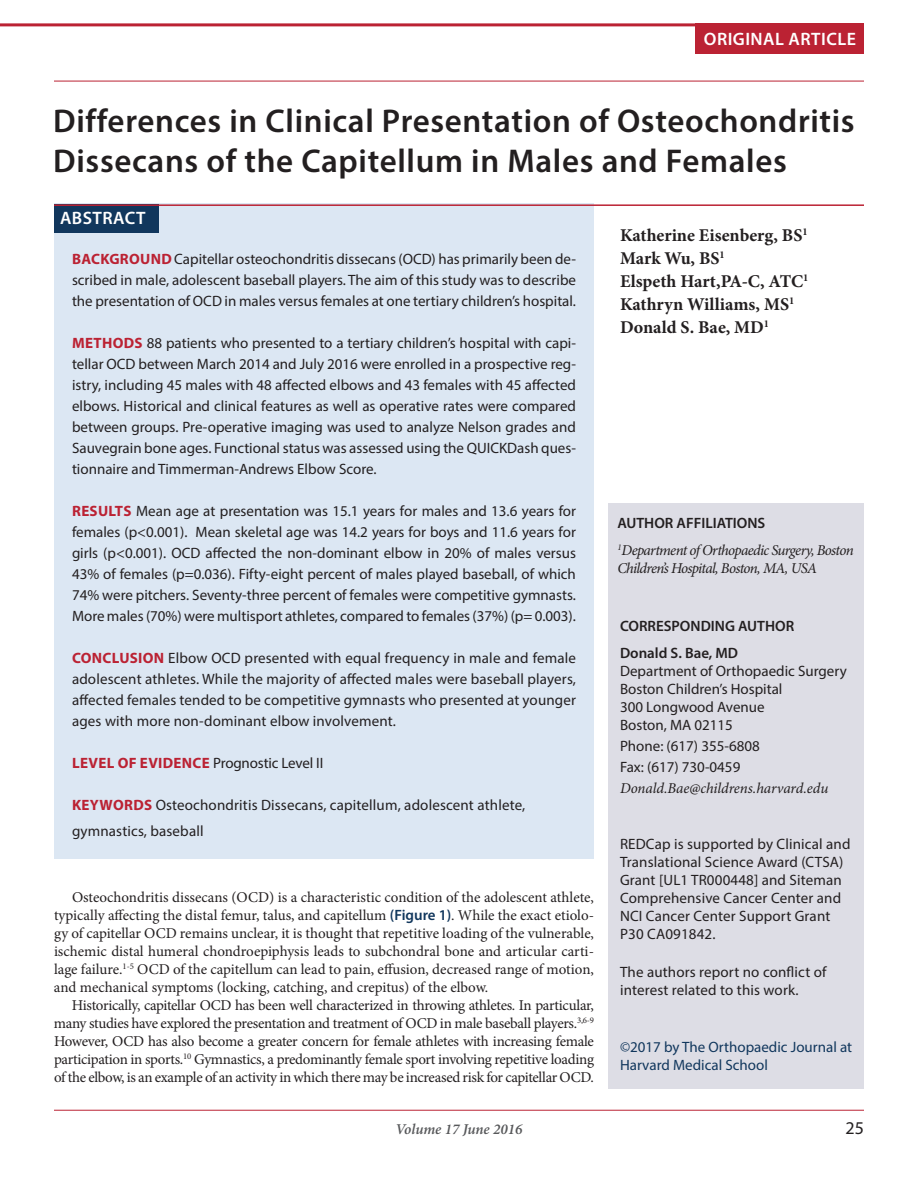
<style>
.page{position:relative;width:918px;height:1188px;background:#fff}
.page>*{position:absolute;margin:0;border:0;box-sizing:border-box;transform-origin:0 0}
.t1{font:600 33px/39.6px "Myriad Pro";letter-spacing:.02em;color:#231f20}
.t2{font:700 18px/23.1px "Minion Pro";color:#231f20}
.t3{font:600 18px "Myriad Pro";letter-spacing:.025em;color:#fff}
.t4{font:18px "Myriad Pro";color:#231f20}
.t5{font:15px/21px "Myriad Pro";letter-spacing:.005em;color:#231f20}
.t6{font:15px/18px "Minion Pro";letter-spacing:-.015em;color:#231f20;text-align:justify}
.t7{font:italic 15px/18px "Minion Pro";letter-spacing:-.04em;color:#231f20}
.t8{font:600 15px/27px "Myriad Pro";color:#231f20}
.t9{font:15px/18px "Myriad Pro";color:#11375d}
.t10{font:italic 15px "Minion Pro";letter-spacing:-.005em;color:#231f20}
.t11{font:italic 600 15px "Minion Pro";letter-spacing:-.005em;color:#57585a}
.t12{font:700 15px "Myriad Pro";letter-spacing:.02em;color:#b23}
.s1{font-weight:700;color:#b23}
.s2{font-family:"Myriad Pro";font-weight:600;color:#11375d}
</style>
<div class="page">
<div style="left:54px;top:203px;width:539px;height:656px;background:#dce7f3"></div>
<div style="left:608px;top:503px;width:256px;height:586px;background:#dddde5"></div>
<div style="left:54px;top:204px;width:104px;height:29px;background:#11375d"></div>
<div style="left:696px;top:23px;width:168px;height:31px;background:#b23"></div>
<hr style="left:0;top:23px;width:863px;height:3px;background:#b23">
<hr style="left:54px;top:81px;width:810px;height:1px;background:#b23">
<hr style="left:54px;top:204px;width:810px;height:2px;background:#b23">
<hr style="left:54px;top:1110px;width:810px;height:1px;background:#b23">
<p class="t3" style="left:704px;top:28px;width:154px">ORIGINAL ARTICLE</p>
<h1 class="t1" style="left:53px;top:101px;width:803px">Differences in Clinical Presentation of Osteochondritis<br>Dissecans of the Capitellum in Males and Females</h1>
<p class="t3" style="left:60px;top:206px;width:87px">ABSTRACT</p>
<p class="t5" style="left:72px;top:248px;width:506px;text-align:justify"><span class="s1">BACKGROUND</span> Capitellar osteochondritis dissecans (OCD) has primarily been de&shy;scribed in male, adolescent baseball players. The aim of this study was to describe the presentation of OCD in males versus females at one tertiary children’s hospital.</p>
<p class="t5" style="left:72px;top:332px;width:506px;text-align:justify"><span class="s1">METHODS</span> 88 patients who presented to a tertiary children’s hospital with capi&shy;tellar OCD between March 2014 and July 2016 were enrolled in a prospective reg&shy;istry, including 45 males with 48 affected elbows and 43 females with 45 affected elbows. Historical and clinical features as well as operative rates were compared between groups. Pre-operative imaging was used to analyze Nelson grades and Sauvegrain bone ages. Functional status was assessed using the QUICKDash ques&shy;tionnaire and Timmerman-Andrews Elbow Score.</p>
<p class="t5" style="left:72px;top:500px;width:506px;text-align:justify"><span class="s1">RESULTS</span> Mean age at presentation was 15.1 years for males and 13.6 years for females (p&lt;0.001). Mean skeletal age was 14.2 years for boys and 11.6 years for girls (p&lt;0.001). OCD affected the non-dominant elbow in 20% of males versus 43% of females (p=0.036). Fifty-eight percent of males played baseball, of which 74% were pitchers. Seventy-three percent of females were competitive gymnasts.<br>More males (70%) were multisport athletes, compared to females (37%) (p= 0.003).</p>
<p class="t5" style="left:72px;top:647px;width:506px;text-align:justify"><span class="s1">CONCLUSION</span> Elbow OCD presented with equal frequency in male and female adolescent athletes. While the majority of affected males were baseball players, affected females tended to be competitive gymnasts who presented at younger ages with more non-dominant elbow involvement.</p>
<p class="t12" style="left:72px;top:753px;width:96px">LEVEL OF EVIDENCE</p>
<p class="t5" style="left:213px;top:752px;width:112px">Prognostic Level II</p>
<p class="t5" style="left:72px;top:792px;width:455px;line-height:25.5px"><span class="s1">KEYWORDS</span> Osteochondritis Dissecans, capitellum, adolescent athlete, gymnastics, baseball</p>
<p class="t6" style="left:54px;top:888px;width:542px;text-indent:18px">Osteochondritis dissecans (OCD) is a characteristic condition of the adolescent athlete, typically affecting the distal femur, talus, and capitellum <span class="s2">(Figure 1)</span>. While the exact etiolo&shy;gy of capitellar OCD remains unclear, it is thought that repetitive loading of the vulnerable, ischemic distal humeral chondroepiphysis leads to subchondral bone and articular carti&shy;lage failure.<sup>1-5</sup> OCD of the capitellum can lead to pain, effusion, decreased range of motion, and mechanical symptoms (locking, catching, and crepitus) of the elbow.</p>
<p class="t6" style="left:54px;top:996px;width:542px;text-indent:18px">Historically, capitellar OCD has been well characterized in throwing athletes. In particular, many studies have explored the presentation and treatment of OCD in male baseball players.<sup>3,6-9<br></sup>However, OCD has also become a greater concern for female athletes with increasing female participation in sports.<sup>10</sup> Gymnastics, a predominantly female sport involving repetitive loading of the elbow, is an example of an activity in which there may be increased risk for capitellar OCD.</p>
<p class="t2" style="left:620px;top:224px;width:190px">Katherine Eisenberg, BS<sup>1<br></sup>Mark Wu, BS<sup>1<br></sup>Elspeth Hart,PA-C, ATC<sup>1<br></sup>Kathryn Williams, MS<sup>1<br></sup>Donald S. Bae, MD<sup>1</sup></p>
<p class="t8" style="left:617px;top:510px;width:149px">AUTHOR AFFILIATIONS</p>
<p class="t7" style="left:617px;top:542px;width:238px"><sup>1</sup>Department of Orthopaedic Surgery, Boston<br>Children’s Hospital, Boston, MA, USA</p>
<p class="t8" style="left:620px;top:612px;width:176px">CORRESPONDING AUTHOR<br>Donald S. Bae, MD</p>
<p class="t5" style="left:620px;top:662px;width:228px;line-height:18px">Department of Orthopaedic Surgery<br>Boston Children’s Hospital<br>300 Longwood Avenue<br>Boston, MA 02115</p>
<p class="t5" style="left:620px;top:736px;width:141px">Phone: (617) 355-6808<br>Fax: (617) 730-0459</p>
<p class="t10" style="left:620px;top:778px;width:210px">Donald.Bae@childrens.harvard.edu</p>
<p class="t5" style="left:620px;top:835px;width:232px;line-height:18px">REDCap is supported by Clinical and<br>Translational Science Award (CTSA)<br>Grant [UL1 TR000448] and Siteman<br>Comprehensive Cancer Center and<br>NCI Cancer Center Support Grant<br>P30 CA091842.</p>
<p class="t5" style="left:620px;top:962px;width:208px;line-height:18px">The authors report no conflict of interest related to this work.</p>
<p class="t9" style="left:620px;top:1037px;width:234px">©2017 by The Orthopaedic Journal at<br>Harvard Medical School</p>
<p class="t11" style="left:396px;top:1119px;width:128px">Volume 17 June 2016</p>
<p class="t4" style="left:846px;top:1117px;width:20px">25</p>
</div>
